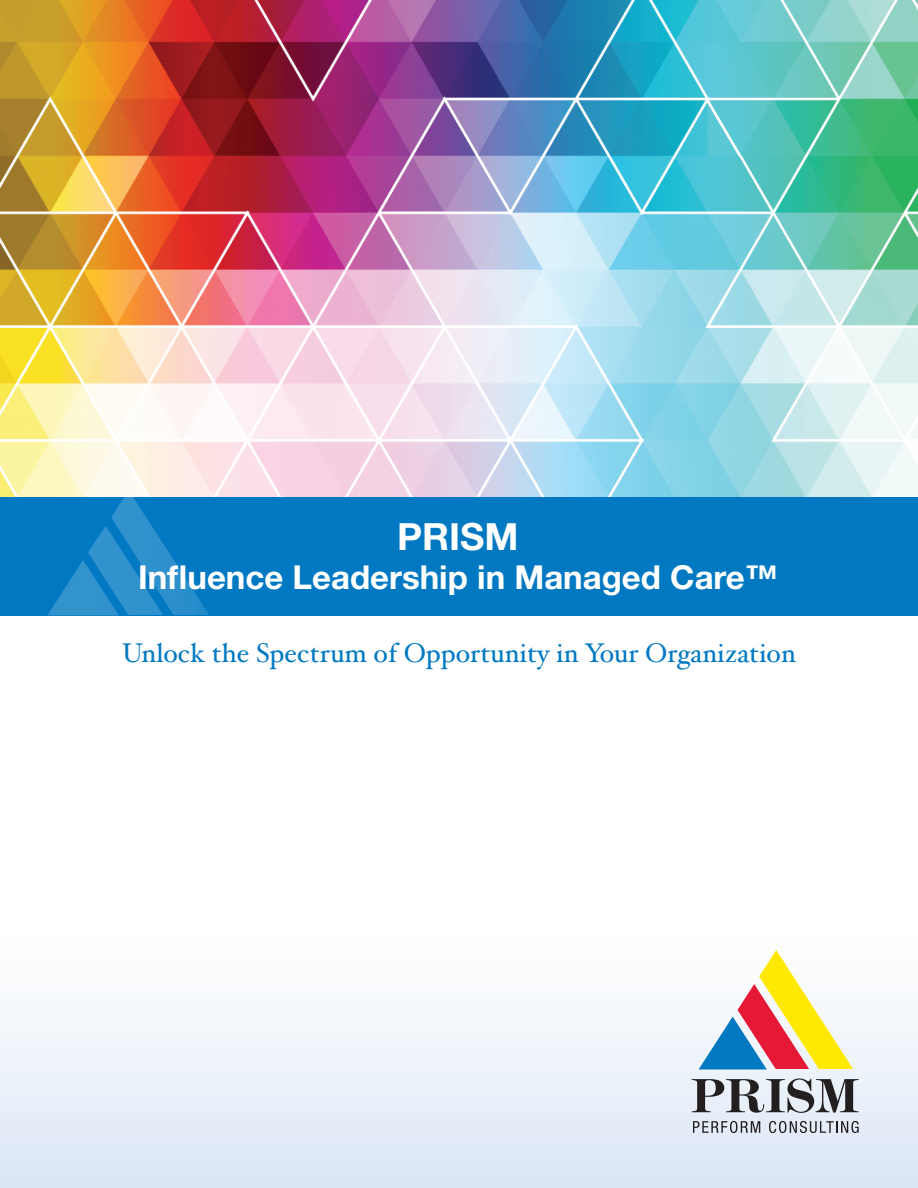
<style>
.page{position:relative;width:918px;height:1188px;background:#fff}
.page>*{position:absolute;margin:0;border:0;box-sizing:border-box;transform-origin:0 0}
.t1{font:700 37.5px "Helvetica Neue";color:#fff}
.t2{font:700 33px "Helvetica Neue";color:#fff}
.t3{font:27px "Hoefler Text";color:#0079c2}
</style>
<div class="page">
<div style="left:0;top:920px;width:918px;height:268px;background:linear-gradient(to bottom,#fff,#dbe7f5)"></div>
<div style="left:0;top:494px;width:918px;height:122px;background:#0079c2"></div>
<svg style="left:699px;top:950px;width:154px;height:119px"></svg>
<svg style="left:692px;top:1078px;width:167px;height:35px;background:#999ca1"></svg>
<svg style="left:693px;top:1121px;width:67px;height:12px"></svg>
<svg style="left:769px;top:1121px;width:90px;height:12px"></svg>
<svg style="left:48px;top:497px;width:161px;height:118px"></svg>
<img style="left:0;top:0;width:918px;height:497px">
<svg style="left:704px;top:97px;width:40px;height:63px;background:#6bccd9"></svg>
<p class="t1" style="left:397px;top:513px;width:123px">PRISM</p>
<p class="t2" style="left:138px;top:557px;width:641px">Influence Leadership in Managed Care™</p>
<p class="t3" style="left:122px;top:636px;width:675px">Unlock the Spectrum of Opportunity in Your Organization</p>
</div>
